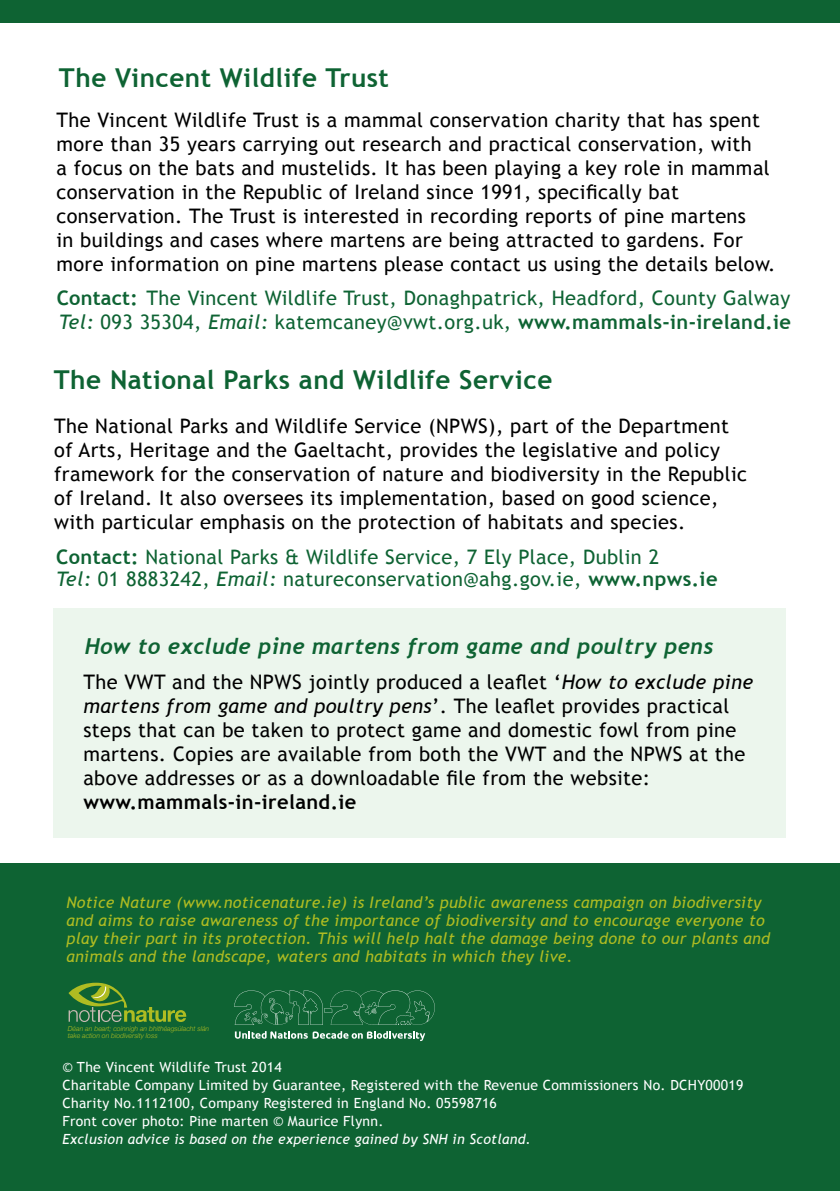
<style>
.page{position:relative;width:840px;height:1191px;background:#fff}
.page>*{position:absolute;margin:0;border:0;box-sizing:border-box;transform-origin:0 0}
.t1{font:700 26px "Trebuchet MS";letter-spacing:.02em;color:#0e6333}
.t2{font:italic 700 22px "Trebuchet";letter-spacing:.02em;color:#0e6333}
.t3{font:20px/24px "Trebuchet MS";letter-spacing:.02em;color:#000}
.t4{font:20px "Trebuchet MS";letter-spacing:.02em;color:#0e6333}
.t5{font:700 20px "Trebuchet MS";letter-spacing:.02em;color:#000}
.t6{font:italic 16px/18px "Trebuchet MS";letter-spacing:.02em;color:#afbc22}
.t7{font:14px/18px "Trebuchet MS";letter-spacing:.02em;color:#fff}
.t8{font:italic 14px "Trebuchet MS";letter-spacing:.02em;color:#fff}
.t9{font:italic 300 6.8px/7.6px "Helvetica Neue";color:#afbc22}
.s1{font-weight:700}
.s2{font-style:italic}
</style>
<div class="page">
<div style="left:54px;top:609px;width:731px;height:229px;background:#ecf6ed"></div>
<div style="left:0;top:863px;width:839px;height:328px;background:#0e6333"></div>
<div style="left:0;top:0;width:839px;height:23px;background:#0e6333"></div>
<svg style="left:68px;top:982px;width:118px;height:40px"></svg>
<svg style="left:234px;top:990px;width:200px;height:35px"></svg>
<svg style="left:235px;top:1031px;width:190px;height:10px"></svg>
<h1 class="t1" style="left:59px;top:61px;width:331px">The Vincent Wildlife Trust</h1>
<p class="t3" style="left:56px;top:108px;width:720px">The Vincent Wildlife Trust is a mammal conservation charity that has spent more than 35 years carrying out research and practical conservation, with<br>a focus on the bats and mustelids. It has been playing a key role in mammal conservation in the Republic of Ireland since 1991, specifically bat conservation. The Trust is interested in recording reports of pine martens<br>in buildings and cases where martens are being attracted to gardens. For more information on pine martens please contact us using the details below.</p>
<p class="t4" style="left:57px;top:286px;width:734px"><span class="s1">Contact:</span> The Vincent Wildlife Trust, Donaghpatrick, Headford, County Galway</p>
<p class="t4" style="left:59px;top:310px;width:733px"><span class="s2">Tel:</span> 093 35304, <span class="s2">Email:</span> katemcaney@vwt.org.uk, <span class="s1">www.mammals-in-ireland.ie</span></p>
<h1 class="t1" style="left:54px;top:363px;width:500px">The National Parks and Wildlife Service</h1>
<p class="t3" style="left:54px;top:414px;width:694px">The National Parks and Wildlife Service (NPWS), part of the Department of Arts, Heritage and the Gaeltacht, provides the legislative and policy framework for the conservation of nature and biodiversity in the Republic of Ireland. It also oversees its implementation, based on good science, with particular emphasis on the protection of habitats and species.</p>
<p class="t4" style="left:56px;top:545px;width:604px"><span class="s1">Contact:</span> National Parks &amp; Wildlife Service, 7 Ely Place, Dublin 2</p>
<p class="t4" style="left:56px;top:567px;width:662px"><span class="s2">Tel:</span> 01 8883242, <span class="s2">Email:</span> natureconservation@ahg.gov.ie, <span class="s1">www.npws.ie</span></p>
<p class="t2" style="left:85px;top:633px;width:629px">How to exclude pine martens from game and poultry pens</p>
<p class="t3" style="left:83px;top:670px;width:671px">The VWT and the NPWS jointly produced a leaflet ‘<span class="s2">How to exclude pine martens from game and poultry pens</span>’. The leaflet provides practical steps that can be taken to protect game and domestic fowl from pine martens. Copies are available from both the VWT and the NPWS at the above addresses or as a downloadable file from the website:</p>
<p class="t5" style="left:83px;top:789px;width:274px">www.mammals-in-ireland.ie</p>
<p class="t6" style="left:66px;top:893px;width:704px">Notice Nature (www.noticenature.ie) is Ireland’s public awareness campaign on biodiversity and aims to raise awareness of the importance of biodiversity and to encourage everyone to play their part in its protection. This will help halt the damage being done to our plants and animals and the landscape, waters and habitats in which they live.</p>
<p class="t9" style="left:68px;top:1024px;width:143px">Déan an beart; coinnigh an bhithéagsúlacht slán take action on biodiversity loss</p>
<p class="t7" style="left:62px;top:1058px;width:682px">© The Vincent Wildlife Trust 2014<br>Charitable Company Limited by Guarantee, Registered with the Revenue Commissioners No. DCHY00019<br>Charity No.1112100, Company Registered in England No. 05598716<br>Front cover photo: Pine marten © Maurice Flynn.</p>
<p class="t8" style="left:62px;top:1131px;width:469px">Exclusion advice is based on the experience gained by SNH in Scotland.</p>
</div>
